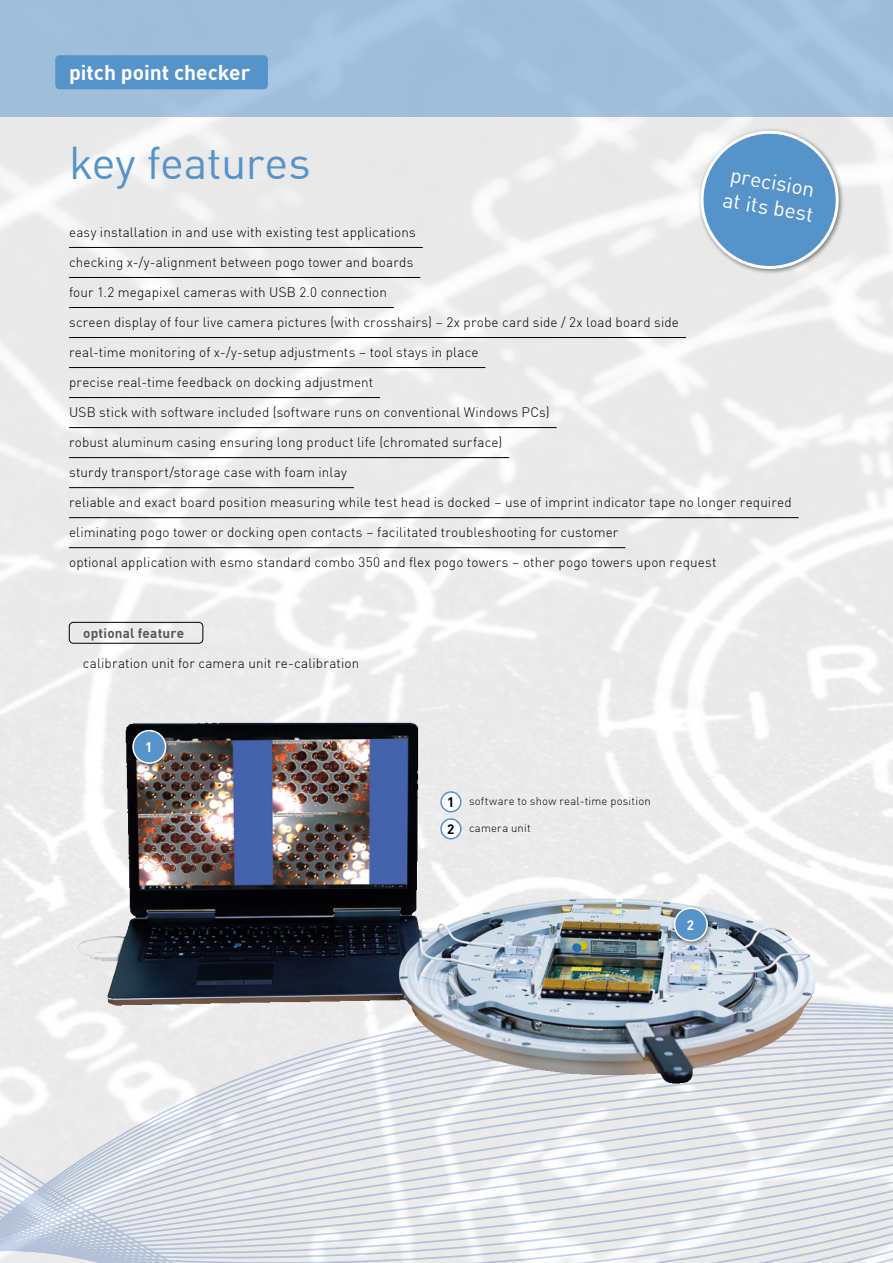
<style>
.page{position:relative;width:893px;height:1263px;background:#fff}
.page>*{position:absolute;margin:0;border:0;box-sizing:border-box;transform-origin:0 0}
.t1{font:45px "DIN Offc";letter-spacing:-.01em;color:#5693c9}
.t2{font:21px/25.2px "DIN Offc";color:#fff}
.t3{font:700 21px "DIN Offc";color:#fff}
.t4{font:300 13.5px "DIN Offc";letter-spacing:.01em;color:#000}
.t5{font:700 13.5px "DIN Offc";letter-spacing:.015em;color:#58585a}
.t6{font:700 13.5px "DIN Offc";color:#fff}
.t7{font:300 11.25px "DIN Offc";letter-spacing:.02em;color:#000}
.s1{font-weight:700;font-size:13.5px}
</style>
<div class="page">
<img style="left:0;top:117px;width:893px;height:1146px">
<div style="left:0;top:0;width:893px;height:117px;background:#9fbed9"></div>
<div style="left:55px;top:55px;width:213px;height:34px;background:#5693c9;border-radius:4px"></div>
<svg style="left:693px;top:123px;width:153px;height:150px;background:#91b5d6"></svg>
<img style="left:0;top:605px;width:5px;height:610px">
<hr style="left:69px;top:247px;width:354px;height:1px;background:#000">
<hr style="left:69px;top:277px;width:351px;height:1px;background:#000">
<hr style="left:69px;top:307px;width:325px;height:1px;background:#000">
<hr style="left:69px;top:337px;width:617px;height:1px;background:#000">
<hr style="left:69px;top:367px;width:416px;height:1px;background:#000">
<hr style="left:69px;top:397px;width:311px;height:1px;background:#000">
<hr style="left:69px;top:427px;width:488px;height:1px;background:#000">
<hr style="left:69px;top:457px;width:440px;height:1px;background:#000">
<hr style="left:69px;top:487px;width:285px;height:1px;background:#000">
<hr style="left:69px;top:517px;width:730px;height:1px;background:#000">
<hr style="left:69px;top:547px;width:556px;height:1px;background:#000">
<div style="left:69px;top:622px;width:134px;height:21px;border:1px solid #000;border-radius:4px"></div>
<img style="left:77px;top:723px;width:142px;height:227px">
<div style="left:129px;top:727px;width:43px;height:43px;background:#000;opacity:.5"></div>
<div style="left:133px;top:731px;width:33px;height:32px;background:#5693c9;border-radius:50%"></div>
<div style="left:132px;top:730px;width:34px;height:34px;border:2px solid #fff;border-radius:50%"></div>
<div style="left:671px;top:904px;width:43px;height:43px;background:#000;opacity:.5"></div>
<div style="left:675px;top:908px;width:32px;height:33px;background:#5693c9;border-radius:50%"></div>
<div style="left:674px;top:907px;width:34px;height:34px;border:2px solid #fff;border-radius:50%"></div>
<div style="left:441px;top:792px;width:20px;height:20px;background:#fff;border-radius:50%"></div>
<div style="left:440px;top:791px;width:22px;height:21px;border:2px solid #5693c9;border-radius:50%"></div>
<div style="left:441px;top:819px;width:20px;height:20px;background:#fff;border-radius:50%"></div>
<div style="left:440px;top:818px;width:22px;height:21px;border:2px solid #5693c9;border-radius:50%"></div>
<h2 class="t3" style="left:69px;top:58px;width:183px">pitch point checker</h2>
<h1 class="t1" style="left:69px;top:135px;width:243px">key features</h1>
<p class="t4" style="left:69px;top:223px;width:348px">easy installation in and use with existing test applications</p>
<p class="t4" style="left:69px;top:253px;width:346px">checking x-/y-alignment between pogo tower and boards</p>
<p class="t4" style="left:69px;top:283px;width:319px">four 1.2 megapixel cameras with USB 2.0 connection</p>
<p class="t4" style="left:69px;top:314px;width:611px">screen display of four live camera pictures (with crosshairs) – 2x probe card side / 2x load board side</p>
<p class="t4" style="left:69px;top:344px;width:411px">real-time monitoring of x-/y-setup adjustments – tool stays in place</p>
<p class="t4" style="left:69px;top:374px;width:306px">precise real-time feedback on docking adjustment</p>
<p class="t4" style="left:69px;top:404px;width:482px">USB stick with software included (software runs on conventional Windows PCs)</p>
<p class="t4" style="left:69px;top:434px;width:435px">robust aluminum casing ensuring long product life (chromated surface)</p>
<p class="t4" style="left:69px;top:464px;width:279px">sturdy transport/storage case with foam inlay</p>
<p class="t4" style="left:69px;top:494px;width:724px">reliable and exact board position measuring while test head is docked – use of imprint indicator tape no longer required</p>
<p class="t4" style="left:69px;top:524px;width:551px">eliminating pogo tower or docking open contacts – facilitated troubleshooting for customer</p>
<p class="t4" style="left:69px;top:554px;width:649px">optional application with esmo standard combo 350 and flex pogo towers – other pogo towers upon request</p>
<h2 class="t2" style="left:730px;top:162px;width:93px;rotate:10deg">precision at its best</h2>
<p class="t5" style="left:83px;top:624px;width:102px">optional feature</p>
<p class="t4" style="left:83px;top:654px;width:278px">calibration unit for camera unit re-calibration</p>
<p class="t6" style="left:145px;top:738px;width:9px">1</p>
<p class="t7" style="left:447px;top:794px;width:205px"><span class="s1">1</span> software to show real-time position</p>
<p class="t7" style="left:447px;top:821px;width:85px"><span class="s1">2</span> camera unit</p>
<p class="t6" style="left:687px;top:916px;width:9px">2</p>
</div>
